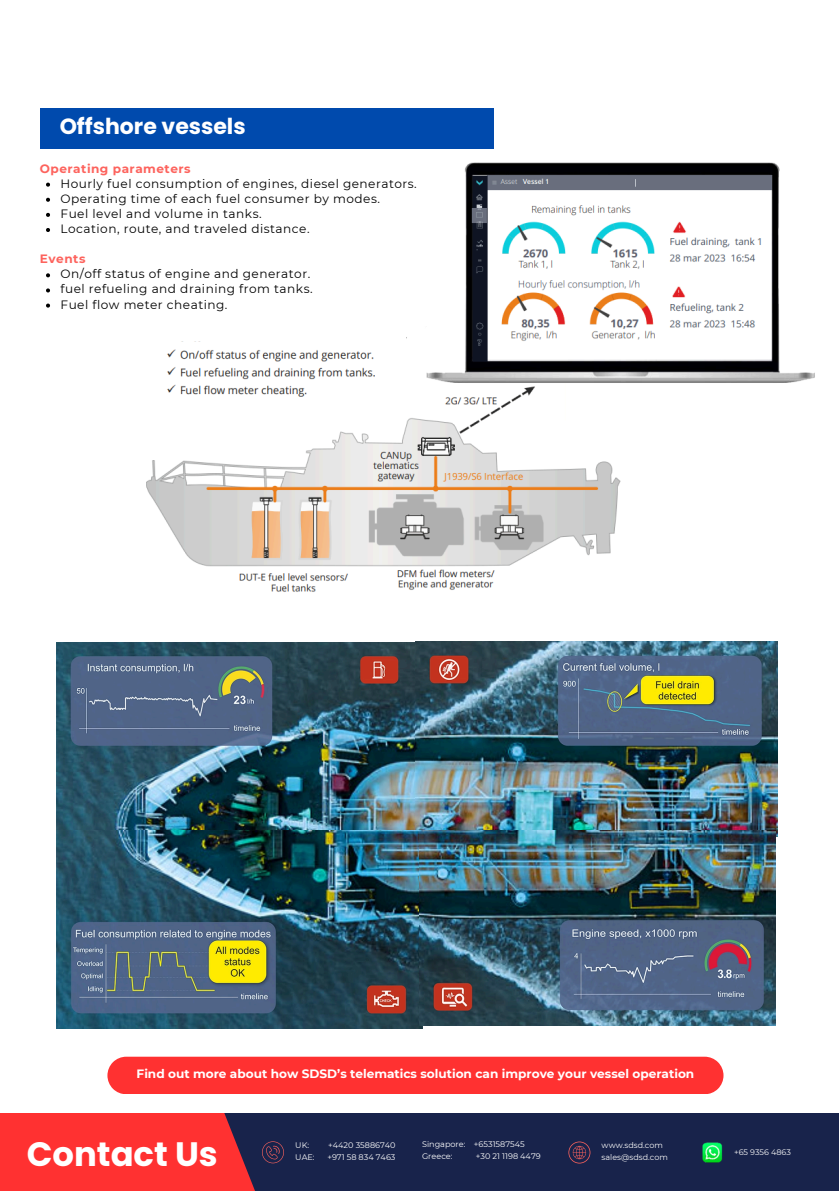
<style>
.page{position:relative;width:839px;height:1191px;background:#fff}
.page>*{position:absolute;margin:0;border:0;box-sizing:border-box;transform-origin:0 0}
.t1{font:700 33.8px "Poppins";color:#fff}
.t2{font:700 22px "Poppins";color:#fff}
.t3{font:12px "Montserrat";letter-spacing:.04em;color:#000}
.t4{font:700 12px "Montserrat";color:#fff}
.t5{font:700 12px "Montserrat";letter-spacing:.04em;color:#fd635d}
.t6{font:8px "Montserrat";color:#fff}
.t7{font:8px "Montserrat";color:#fafafa}
</style>
<div class="page">
<div style="left:191px;top:1113px;width:647px;height:78px;background:#18234b"></div>
<div style="left:107px;top:1057px;width:616px;height:37px;background:#ff3131"></div>
<svg style="left:0;top:1113px;width:275px;height:78px;background:#e42f33"></svg>
<svg style="left:568px;top:1142px;width:22px;height:22px"></svg>
<svg style="left:262px;top:1141px;width:22px;height:22px"></svg>
<img style="left:702px;top:1142px;width:21px;height:21px">
<img style="left:147px;top:349px;width:474px;height:243px">
<img style="left:407px;top:138px;width:408px;height:260px">
<div style="left:40px;top:108px;width:453px;height:40px;background:#004aad"></div>
<img style="left:56px;top:643px;width:359px;height:188px">
<img style="left:415px;top:641px;width:362px;height:195px">
<img style="left:56px;top:831px;width:366px;height:198px">
<img style="left:420px;top:831px;width:355px;height:195px">
<svg style="left:46px;top:183px;width:4px;height:4px"></svg>
<svg style="left:46px;top:198px;width:4px;height:4px"></svg>
<svg style="left:46px;top:213px;width:4px;height:4px"></svg>
<svg style="left:46px;top:228px;width:4px;height:4px"></svg>
<svg style="left:46px;top:273px;width:4px;height:4px"></svg>
<svg style="left:46px;top:288px;width:4px;height:4px"></svg>
<svg style="left:46px;top:304px;width:4px;height:4px"></svg>
<h1 class="t2" style="left:60px;top:111px;width:187px">Offshore vessels</h1>
<p class="t5" style="left:40px;top:161px;width:152px">Operating parameters</p>
<p class="t3" style="left:60px;top:176px;width:358px">Hourly fuel consumption of engines, diesel generators.</p>
<p class="t3" style="left:60px;top:191px;width:321px">Operating time of each fuel consumer by modes.</p>
<p class="t3" style="left:60px;top:206px;width:203px">Fuel level and volume in tanks.</p>
<p class="t3" style="left:60px;top:221px;width:250px">Location, route, and traveled distance.</p>
<p class="t5" style="left:40px;top:252px;width:47px">Events</p>
<p class="t3" style="left:60px;top:267px;width:251px">On/off status of engine and generator.</p>
<p class="t3" style="left:60px;top:282px;width:253px">fuel refueling and draining from tanks.</p>
<h3 class="t3" style="left:60px;top:297px;width:168px">Fuel flow meter cheating.</h3>
<h2 class="t4" style="left:137px;top:1066px;width:559px">Find out more about how SDSD’s telematics solution can improve your vessel operation</h2>
<p class="t6" style="left:422px;top:1140px;width:104px">Singapore: +6531587545</p>
<p class="t6" style="left:422px;top:1152px;width:32px">Greece:</p>
<p class="t6" style="left:476px;top:1152px;width:66px">+30 21 1198 4479</p>
<p class="t7" style="left:601px;top:1140px;width:63px">www.sdsd.com</p>
<p class="t1" style="left:27px;top:1131px;width:192px">Contact Us</p>
<h3 class="t7" style="left:601px;top:1152px;width:68px">sales@sdsd.com</h3>
<p class="t6" style="left:295px;top:1141px;width:15px">UK:</p>
<p class="t6" style="left:328px;top:1141px;width:69px">+4420 35886740</p>
<p class="t6" style="left:295px;top:1153px;width:21px">UAE:</p>
<p class="t6" style="left:327px;top:1153px;width:70px">+971 58 834 7463</p>
<h3 class="t7" style="left:734px;top:1147px;width:58px">+65 9356 4863</h3>
</div>
